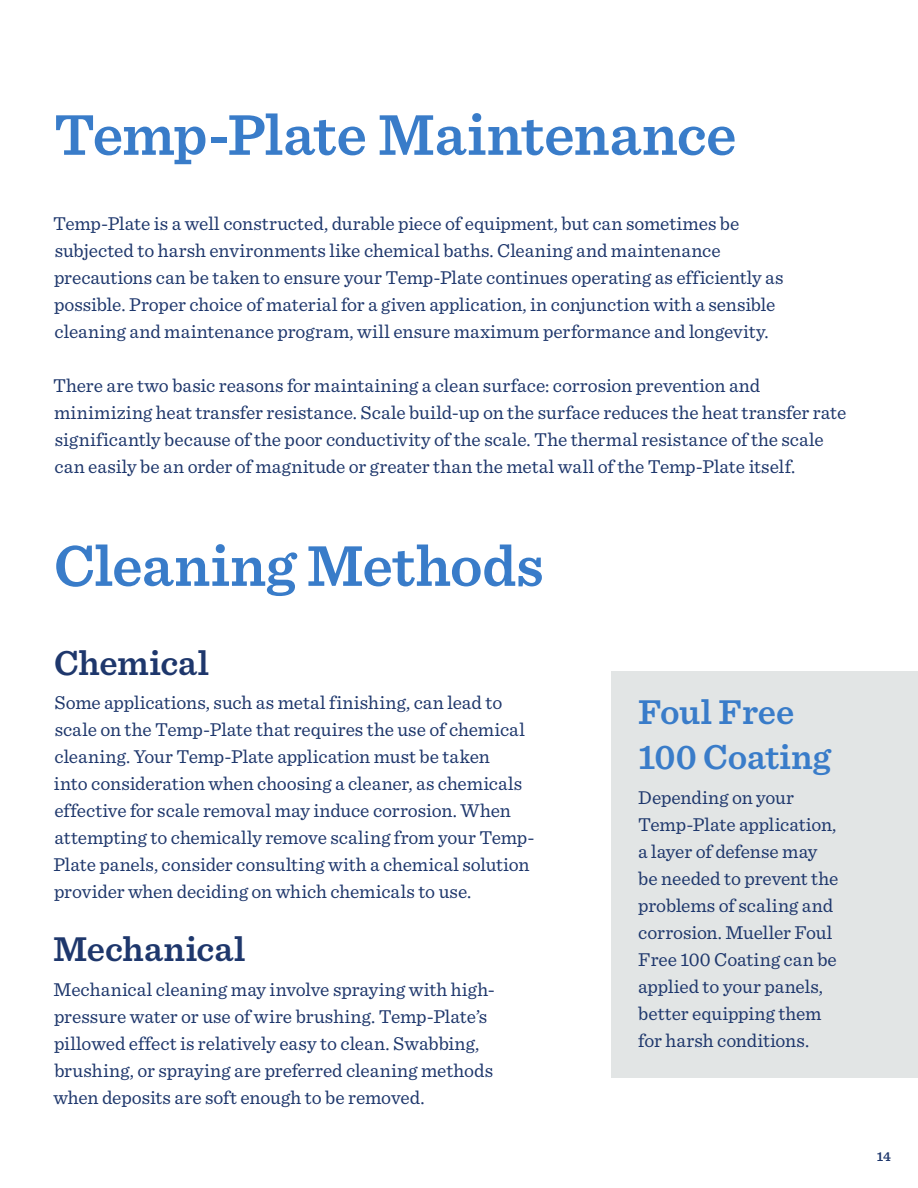
<style>
.page{position:relative;width:918px;height:1188px;background:#fff}
.page>*{position:absolute;margin:0;border:0;box-sizing:border-box;transform-origin:0 0}
.t1{font:600 60px "Sentinel";letter-spacing:-.005em;color:#397cc9}
.t2{font:600 36px "Sentinel";letter-spacing:-.005em;color:#1e376c}
.t3{font:600 36px/45px "Sentinel";letter-spacing:-.005em;color:#397cc9}
.t4{font:19.5px/27px "Sentinel";letter-spacing:-.005em;color:#1e376c}
.t5{font:600 13.5px "Sentinel";color:#1e376c}
</style>
<div class="page">
<div style="left:611px;top:672px;width:307px;height:406px;background:#e2e5e5"></div>
<h1 class="t1" style="left:54px;top:88px;width:684px">Temp-Plate Maintenance</h1>
<p class="t4" style="left:53px;top:209px;width:732px">Temp-Plate is a well constructed, durable piece of equipment, but can sometimes be subjected to harsh environments like chemical baths. Cleaning and maintenance precautions can be taken to ensure your Temp-Plate continues operating as efficiently as possible. Proper choice of material for a given application, in conjunction with a sensible cleaning and maintenance program, will ensure maximum performance and longevity.</p>
<p class="t4" style="left:53px;top:371px;width:795px">There are two basic reasons for maintaining a clean surface: corrosion prevention and minimizing heat transfer resistance. Scale build-up on the surface reduces the heat transfer rate significantly because of the poor conductivity of the scale. The thermal resistance of the scale can easily be an order of magnitude or greater than the metal wall of the Temp-Plate itself.</p>
<h1 class="t1" style="left:54px;top:519px;width:491px">Cleaning Methods</h1>
<h2 class="t2" style="left:54px;top:635px;width:156px">Chemical</h2>
<p class="t4" style="left:53px;top:688px;width:483px">Some applications, such as metal finishing, can lead to scale on the Temp-Plate that requires the use of chemical cleaning. Your Temp-Plate application must be taken<br>into consideration when choosing a cleaner, as chemicals effective for scale removal may induce corrosion. When attempting to chemically remove scaling from your Temp-Plate panels, consider consulting with a chemical solution provider when deciding on which chemicals to use.</p>
<h2 class="t2" style="left:53px;top:921px;width:194px">Mechanical</h2>
<p class="t4" style="left:53px;top:974px;width:443px">Mechanical cleaning may involve spraying with high&shy;pressure water or use of wire brushing. Temp-Plate’s pillowed effect is relatively easy to clean. Swabbing, brushing, or spraying are preferred cleaning methods when deposits are soft enough to be removed.</p>
<h2 class="t3" style="left:638px;top:688px;width:194px">Foul Free<br>100 Coating</h2>
<p class="t4" style="left:638px;top:783px;width:202px">Depending on your<br>Temp-Plate application, a layer of defense may be needed to prevent the problems of scaling and corrosion. Mueller Foul<br>Free 100 Coating can be applied to your panels, better equipping them for harsh conditions.</p>
<p class="t5" style="left:877px;top:1146px;width:16px">14</p>
</div>
